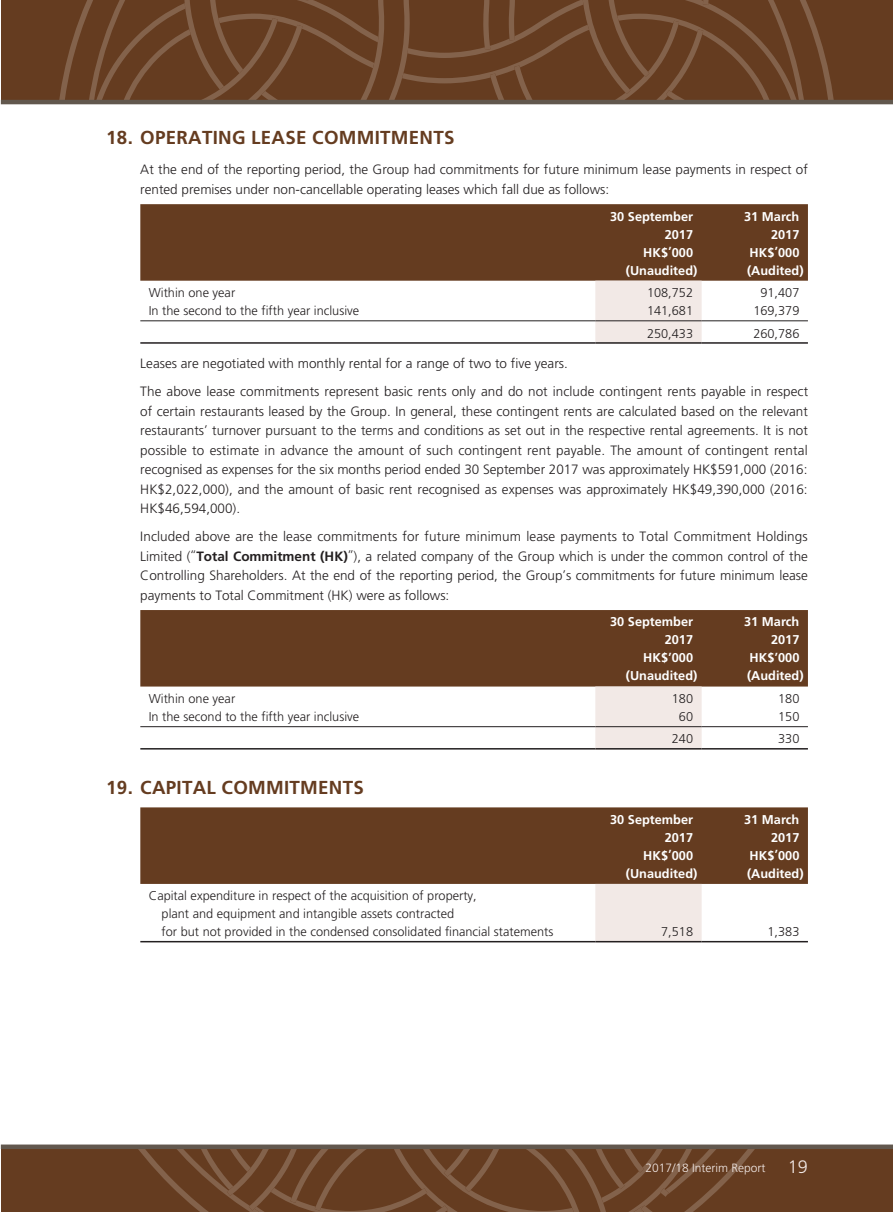
<style>
.page{position:relative;width:893px;height:1212px;background:#fff}
.page>*{position:absolute;margin:0;border:0;box-sizing:border-box;transform-origin:0 0}
._3__標題{font:700 18.75px "Frutiger LT Std";letter-spacing:.015em;color:#653c20}
.t1{font:300 18px "Frutiger LT Std";color:#f2e9e6}
._1__內文{font:300 13.5px/19.5px "Frutiger LT Std";color:#231f20;text-align:justify}
._6_表內文{font:300 12.75px "Frutiger LT Std";color:#231f20}
._6_表內文-2{font:700 12.75px "Frutiger LT Std";color:#fff}
.t2{font:300 12px "Frutiger LT Std";color:#f2e9e6}
.s1{font-family:"Frutiger Next Pro"}
.s2{font-weight:700}
</style>
<div class="page">
<div style="left:1px;top:1147px;width:892px;height:65px;background:#653c20"></div>
<svg style="left:138px;top:1149px;width:617px;height:63px"></svg>
<div style="left:1px;top:0;width:892px;height:102px;background:#653c20"></div>
<svg style="left:310px;top:0;width:524px;height:100px"></svg>
<svg style="left:59px;top:0;width:251px;height:100px"></svg>
<svg style="left:580px;top:0;width:226px;height:100px"></svg>
<hr style="left:1px;top:100px;width:892px;height:4px;background:#62584e">
<div style="left:1px;top:1144px;width:892px;height:5px;background:#62584e"></div>
<div style="left:140px;top:204px;width:668px;height:77px;background:#653c20"></div>
<div style="left:595px;top:281px;width:107px;height:61px;background:#f2e9e6"></div>
<hr style="left:140px;top:320px;width:455px;height:1px;background:#231f20">
<hr style="left:595px;top:320px;width:107px;height:1px;background:#231f20">
<hr style="left:702px;top:320px;width:106px;height:1px;background:#231f20">
<hr style="left:140px;top:342px;width:455px;height:2px;background:#231f20">
<hr style="left:595px;top:342px;width:107px;height:2px;background:#231f20">
<hr style="left:702px;top:342px;width:106px;height:2px;background:#231f20">
<div style="left:140px;top:610px;width:668px;height:76px;background:#653c20"></div>
<div style="left:595px;top:686px;width:107px;height:62px;background:#f2e9e6"></div>
<hr style="left:140px;top:726px;width:455px;height:1px;background:#231f20">
<hr style="left:595px;top:726px;width:107px;height:1px;background:#231f20">
<hr style="left:702px;top:726px;width:106px;height:1px;background:#231f20">
<hr style="left:140px;top:748px;width:455px;height:1px;background:#231f20">
<hr style="left:595px;top:748px;width:107px;height:1px;background:#231f20">
<hr style="left:702px;top:748px;width:106px;height:1px;background:#231f20">
<div style="left:140px;top:807px;width:668px;height:77px;background:#653c20"></div>
<div style="left:595px;top:884px;width:107px;height:57px;background:#f2e9e6"></div>
<hr style="left:140px;top:941px;width:455px;height:1px;background:#231f20">
<hr style="left:595px;top:941px;width:107px;height:1px;background:#231f20">
<hr style="left:702px;top:941px;width:106px;height:1px;background:#231f20">
<p class="_3__標題" style="left:106px;top:127px;width:350px">18. OPERATING LEASE COMMITMENTS</p>
<p class="_1__內文" style="left:140px;top:160px;width:669px">At the end of the reporting period, the Group had commitments for future minimum lease payments in respect of rented premises under non-cancellable operating leases which fall due as follows:</p>
<p class="_6_表內文-2" style="left:610px;top:209px;width:84px">30 September</p>
<p class="_6_表內文-2" style="left:665px;top:227px;width:30px">2017</p>
<p class="_6_表內文-2" style="left:744px;top:209px;width:57px">31 March</p>
<p class="_6_表內文-2" style="left:771px;top:227px;width:30px">2017</p>
<p class="_6_表內文-2" style="left:643px;top:245px;width:51px">HK$<span class="s1">’</span>000</p>
<p class="_6_表內文-2" style="left:750px;top:245px;width:51px">HK$<span class="s1">’</span>000</p>
<p class="_6_表內文-2" style="left:626px;top:263px;width:73px">(Unaudited)</p>
<p class="_6_表內文-2" style="left:747px;top:263px;width:58px">(Audited)</p>
<p class="_6_表內文" style="left:149px;top:285px;width:88px">Within one year</p>
<p class="_6_表內文" style="left:647px;top:285px;width:48px">108,752</p>
<p class="_6_表內文" style="left:760px;top:285px;width:40px">91,407</p>
<p class="_6_表內文" style="left:149px;top:303px;width:212px">In the second to the fifth year inclusive</p>
<p class="_6_表內文" style="left:647px;top:303px;width:48px">141,681</p>
<p class="_6_表內文" style="left:753px;top:303px;width:48px">169,379</p>
<p class="_6_表內文" style="left:647px;top:326px;width:48px">250,433</p>
<p class="_6_表內文" style="left:753px;top:326px;width:48px">260,786</p>
<p class="_1__內文" style="left:140px;top:354px;width:429px">Leases are negotiated with monthly rental for a range of two to five years.</p>
<p class="_1__內文" style="left:140px;top:382px;width:669px">The above lease commitments represent basic rents only and do not include contingent rents payable in respect of certain restaurants leased by the Group. In general, these contingent rents are calculated based on the relevant restaurants<span class="s1">’</span> turnover pursuant to the terms and conditions as set out in the respective rental agreements. It is not possible to estimate in advance the amount of such contingent rent payable. The amount of contingent rental recognised as expenses for the six months period ended 30 September 2017 was approximately HK$591,000 (2016:<br>HK$2,022,000), and the amount of basic rent recognised as expenses was approximately HK$49,390,000 (2016:<br>HK$46,594,000).</p>
<p class="_1__內文" style="left:140px;top:527px;width:669px">Included above are the lease commitments for future minimum lease payments to Total Commitment Holdings Limited (<span class="s1">“</span><span class="s2">Total Commitment (HK)</span><span class="s1">”</span>), a related company of the Group which is under the common control of the Controlling Shareholders. At the end of the reporting period, the Group<span class="s1">’</span>s commitments for future minimum lease payments to Total Commitment (HK) were as follows:</p>
<p class="_6_表內文-2" style="left:610px;top:614px;width:84px">30 September</p>
<p class="_6_表內文-2" style="left:665px;top:632px;width:30px">2017</p>
<p class="_6_表內文-2" style="left:744px;top:614px;width:57px">31 March</p>
<p class="_6_表內文-2" style="left:771px;top:632px;width:30px">2017</p>
<p class="_6_表內文-2" style="left:643px;top:650px;width:51px">HK$<span class="s1">’</span>000</p>
<p class="_6_表內文-2" style="left:750px;top:650px;width:51px">HK$<span class="s1">’</span>000</p>
<p class="_6_表內文-2" style="left:626px;top:668px;width:73px">(Unaudited)</p>
<p class="_6_表內文-2" style="left:747px;top:668px;width:58px">(Audited)</p>
<p class="_6_表內文" style="left:149px;top:691px;width:88px">Within one year</p>
<p class="_6_表內文" style="left:672px;top:691px;width:23px">180</p>
<p class="_6_表內文" style="left:778px;top:691px;width:23px">180</p>
<p class="_6_表內文" style="left:149px;top:709px;width:212px">In the second to the fifth year inclusive</p>
<p class="_6_表內文" style="left:679px;top:709px;width:16px">60</p>
<p class="_6_表內文" style="left:778px;top:709px;width:23px">150</p>
<p class="_6_表內文" style="left:672px;top:732px;width:23px">240</p>
<p class="_6_表內文" style="left:778px;top:732px;width:23px">330</p>
<p class="_3__標題" style="left:106px;top:777px;width:259px">19. CAPITAL COMMITMENTS</p>
<p class="_6_表內文-2" style="left:610px;top:812px;width:84px">30 September</p>
<p class="_6_表內文-2" style="left:665px;top:830px;width:30px">2017</p>
<p class="_6_表內文-2" style="left:744px;top:812px;width:57px">31 March</p>
<p class="_6_表內文-2" style="left:771px;top:830px;width:30px">2017</p>
<p class="_6_表內文-2" style="left:643px;top:848px;width:51px">HK$<span class="s1">’</span>000</p>
<p class="_6_表內文-2" style="left:750px;top:848px;width:51px">HK$<span class="s1">’</span>000</p>
<p class="_6_表內文-2" style="left:626px;top:866px;width:73px">(Unaudited)</p>
<p class="_6_表內文-2" style="left:747px;top:866px;width:58px">(Audited)</p>
<p class="_6_表內文" style="left:149px;top:889px;width:329px">Capital expenditure in respect of the acquisition of property,</p>
<p class="_6_表內文" style="left:162px;top:907px;width:294px">plant and equipment and intangible assets contracted</p>
<p class="_6_表內文" style="left:162px;top:925px;width:393px">for but not provided in the condensed consolidated financial statements</p>
<p class="_6_表內文" style="left:661px;top:925px;width:33px">7,518</p>
<p class="_6_表內文" style="left:767px;top:925px;width:33px">1,383</p>
<p class="t2" style="left:645px;top:1161px;width:122px">2017/18 Interim Report</p>
<h2 class="t1" style="left:788px;top:1156px;width:22px">19</h2>
</div>
